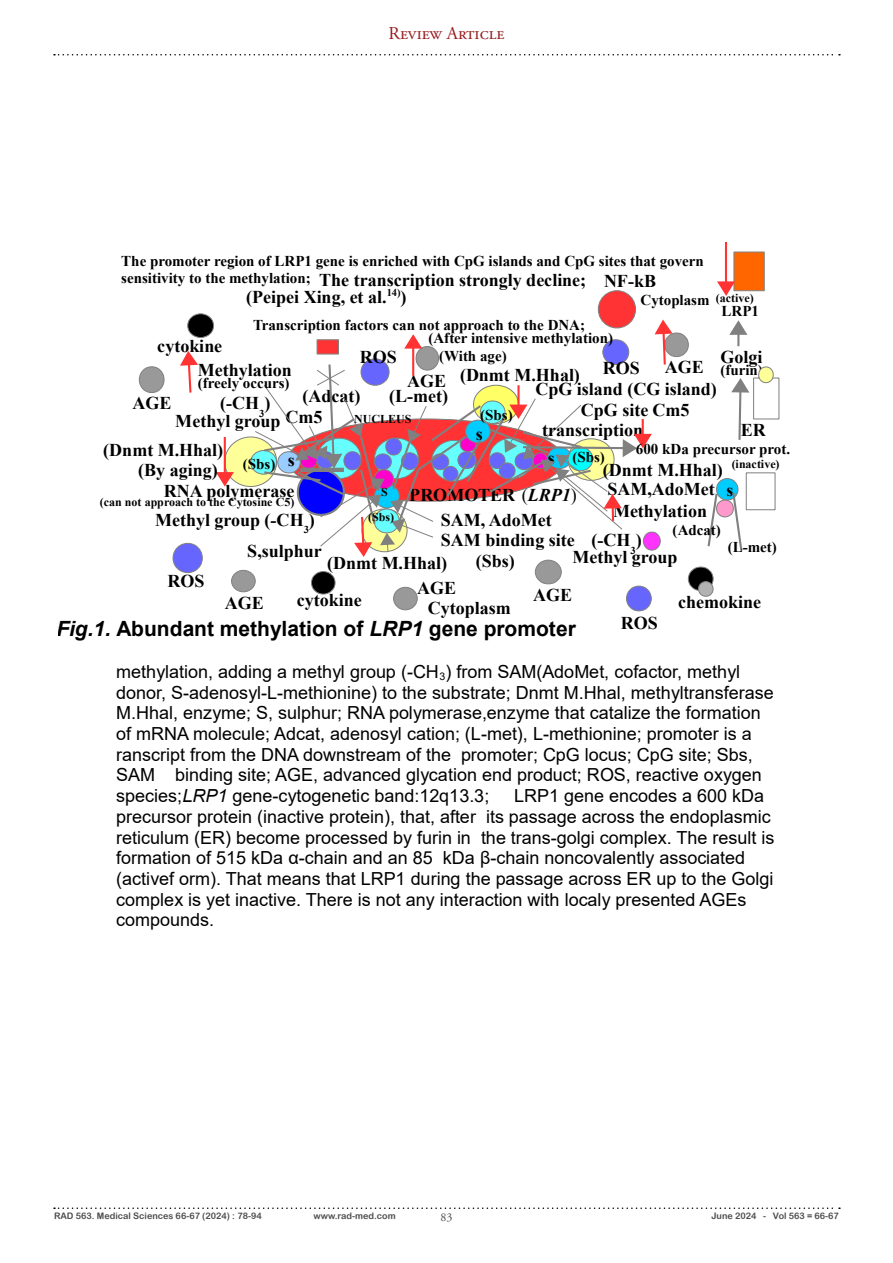
<style>
.page{position:relative;width:893px;height:1263px;background:#fff}
.page>*{position:absolute;margin:0;border:0;box-sizing:border-box;transform-origin:0 0}
.t1{font:700 21px "Arial";color:#000}
.t2{font:18px/20.7px "Arial";color:#000}
.t3{font:700 18px/20.9px "Times New Roman";color:#000}
.t4{font:18px "Adobe Garamond Pro";color:#981c1e}
.t5{font:700 15px "Times New Roman";color:#000}
.t6{font:700 12px "Times New Roman";color:#000}
.t7{font:12px "Adobe Garamond Pro";color:#4d4d4d}
.t8{font:700 10.5px "Times New Roman";color:#000}
.t9{font:9px "Arial Rounded MT Bold";color:#4d4d4d}
.s1{font-size:15px}
.s2{font-weight:400}
.s3{font-style:italic}
</style>
<div class="page">
<svg style="left:54px;top:54px;width:786px;height:2px"></svg>
<svg style="left:54px;top:1207px;width:786px;height:2px"></svg>
<svg style="left:139px;top:366px;width:26px;height:27px"></svg>
<hr style="left:725px;top:242px;width:2px;height:41px;background:#f33">
<svg style="left:172px;top:251px;width:608px;height:361px"></svg>
<p class="t4" style="left:388px;top:23px;width:117px">Review Article</p>
<p class="t5" style="left:121px;top:255px;width:584px">The promoter region of LRP1 gene is enriched with CpG islands and CpG sites that govern</p>
<p class="t3" style="left:246px;top:273px;width:341px;line-height:17.9px;text-indent:-125px"><span class="s1">sensitivity to the methylation;</span> The transcription strongly decline; (Peipei Xing, et al.<sup>14)</sup>)</p>
<p class="t3" style="left:604px;top:272px;width:54px">NF-kB</p>
<p class="t6" style="left:716px;top:294px;width:39px">(active)</p>
<p class="t5" style="left:640px;top:295px;width:71px">Cytoplasm</p>
<p class="t5" style="left:721px;top:306px;width:39px">LRP1</p>
<p class="t5" style="left:253px;top:320px;width:334px">Transcription factors can not approach to the DNA;</p>
<p class="t5" style="left:428px;top:333px;width:186px">(After intensive methylation)</p>
<p class="t3" style="left:157px;top:337px;width:66px">cytokine</p>
<p class="t3" style="left:720px;top:348px;width:43px">Golgi</p>
<p class="t5" style="left:439px;top:351px;width:69px">(With age)</p>
<p class="t3" style="left:360px;top:349px;width:38px">ROS</p>
<p class="t3" style="left:665px;top:359px;width:40px">AGE</p>
<p class="t3" style="left:603px;top:359px;width:38px">ROS</p>
<p class="t3" style="left:198px;top:361px;width:95px">Methylation</p>
<p class="t3" style="left:286px;top:408px;width:39px">Cm5</p>
<p class="t5" style="left:720px;top:365px;width:44px">(furin)</p>
<p class="t3" style="left:460px;top:367px;width:121px">(Dnmt M.Hhal)</p>
<p class="t3" style="left:407px;top:372px;width:40px">AGE</p>
<p class="t5" style="left:198px;top:378px;width:93px">(freely occurs)</p>
<p class="t3" style="left:535px;top:380px;width:183px">CpG island (CG island)</p>
<p class="t3" style="left:302px;top:387px;width:59px">(Adcat)</p>
<p class="t3" style="left:389px;top:387px;width:61px">(L-met)</p>
<p class="t3" style="left:220px;top:395px;width:52px">(-CH<sub>3</sub>)</p>
<p class="t3" style="left:133px;top:395px;width:40px">AGE</p>
<p class="t3" style="left:581px;top:401px;width:110px">CpG site Cm5</p>
<p class="t5" style="left:480px;top:410px;width:34px">(Sbs)</p>
<p class="t6" style="left:354px;top:415px;width:59px">NUCLEUS</p>
<p class="t3" style="left:175px;top:413px;width:107px">Methyl group</p>
<p class="t3" style="left:542px;top:421px;width:102px">transcription</p>
<p class="t5" style="left:636px;top:444px;width:156px">600 kDa precursor prot.</p>
<p class="t3" style="left:741px;top:421px;width:26px">ER</p>
<p class="t3" style="left:476px;top:426px;width:9px">s</p>
<p class="t3" style="left:103px;top:441px;width:121px">(Dnmt M.Hhal)</p>
<p class="t5" style="left:572px;top:452px;width:34px">(Sbs)</p>
<p class="t3" style="left:288px;top:451px;width:9px">s</p>
<p class="t3" style="left:548px;top:449px;width:9px">s</p>
<p class="t5" style="left:243px;top:459px;width:34px">(Sbs)</p>
<p class="t6" style="left:732px;top:460px;width:49px">(inactive)</p>
<p class="t3" style="left:138px;top:462px;width:81px">(By aging)</p>
<p class="t3" style="left:603px;top:462px;width:121px">(Dnmt M.Hhal)</p>
<p class="t3" style="left:607px;top:481px;width:128px">SAM,AdoMet s</p>
<p class="t5" style="left:673px;top:525px;width:50px">(Adcat)</p>
<p class="t5" style="left:728px;top:542px;width:51px">(L-met)</p>
<p class="t3" style="left:164px;top:483px;width:132px">RNA polymerase</p>
<p class="t6" style="left:100px;top:498px;width:196px">(can not approach to the Cytosine C5)</p>
<p class="t6" style="left:381px;top:487px;width:8px">S</p>
<p class="t3" style="left:409px;top:486px;width:169px">PROMOTER <span class="s2">(</span><span class="s3">LRP1</span><span class="s2">)</span></p>
<p class="t3" style="left:613px;top:502px;width:95px">Methylation</p>
<p class="t6" style="left:368px;top:513px;width:28px">(Sbs)</p>
<p class="t3" style="left:155px;top:511px;width:150px">Methyl group (-CH</p>
<p class="t3" style="left:441px;top:511px;width:112px">SAM, AdoMet</p>
<p class="t8" style="left:304px;top:526px;width:13px">3<sup>)</sup></p>
<p class="t3" style="left:247px;top:543px;width:76px">S,sulphur</p>
<p class="t3" style="left:476px;top:531px;width:101px;text-indent:-35px">SAM binding site (Sbs)</p>
<p class="t3" style="left:572px;top:533px;width:107px;line-height:17px;text-indent:19px">(-CH<sub>3</sub>)<br>Methyl group</p>
<p class="t3" style="left:327px;top:554px;width:121px">(Dnmt M.Hhal)</p>
<p class="t3" style="left:167px;top:573px;width:38px">ROS</p>
<p class="t3" style="left:417px;top:579px;width:40px">AGE</p>
<p class="t3" style="left:533px;top:586px;width:40px">AGE</p>
<p class="t3" style="left:297px;top:591px;width:66px">cytokine</p>
<p class="t3" style="left:678px;top:593px;width:84px">chemokine</p>
<p class="t3" style="left:225px;top:594px;width:40px">AGE</p>
<p class="t3" style="left:428px;top:600px;width:84px">Cytoplasm</p>
<p class="t3" style="left:621px;top:614px;width:38px">ROS</p>
<p class="t1" style="left:56px;top:619px;width:521px"><span class="s3">Fig.1.</span> Abundant methylation of <span class="s3">LRP1</span> gene promoter</p>
<p class="t2" style="left:116px;top:663px;width:659px">methylation, adding a methyl group (-CH<sub>3</sub>) from SAM(AdoMet, cofactor, methyl donor, S-adenosyl-L-methionine) to the substrate; Dnmt M.Hhal, methyltransferase M.Hhal, enzyme; S, sulphur; RNA polymerase,enzyme that catalize the formation of mRNA molecule; Adcat, adenosyl cation; (L-met), L-methionine; promoter is a ranscript from the DNA downstream of the promoter; CpG locus; CpG site; Sbs, SAM binding site; AGE, advanced glycation end product; ROS, reactive oxygen species;<span class="s3">LRP1</span> gene-cytogenetic band:12q13.3;</p>
<p class="t2" style="left:116px;top:787px;width:660px;text-indent:398px">LRP1 gene encodes a 600 kDa precursor protein (inactive protein), that, after its passage across the endoplasmic reticulum (ER) become processed by furin in the trans-golgi complex. The result is formation of 515 kDa α-chain and an 85 kDa β-chain noncovalently associated (activef orm). That means that LRP1 during the passage across ER up to the Golgi complex is yet inactive. There is not any interaction with localy presented AGEs compounds.</p>
<p class="t9" style="left:54px;top:1210px;width:209px">RAD 563. Medical Sciences 66-67 (2024) : 78-94</p>
<p class="t9" style="left:313px;top:1210px;width:84px">www.rad-med.com</p>
<p class="t7" style="left:440px;top:1210px;width:13px">83</p>
<p class="t9" style="left:711px;top:1210px;width:129px">June 2024 - Vol 563 = 66-67</p>
</div>
